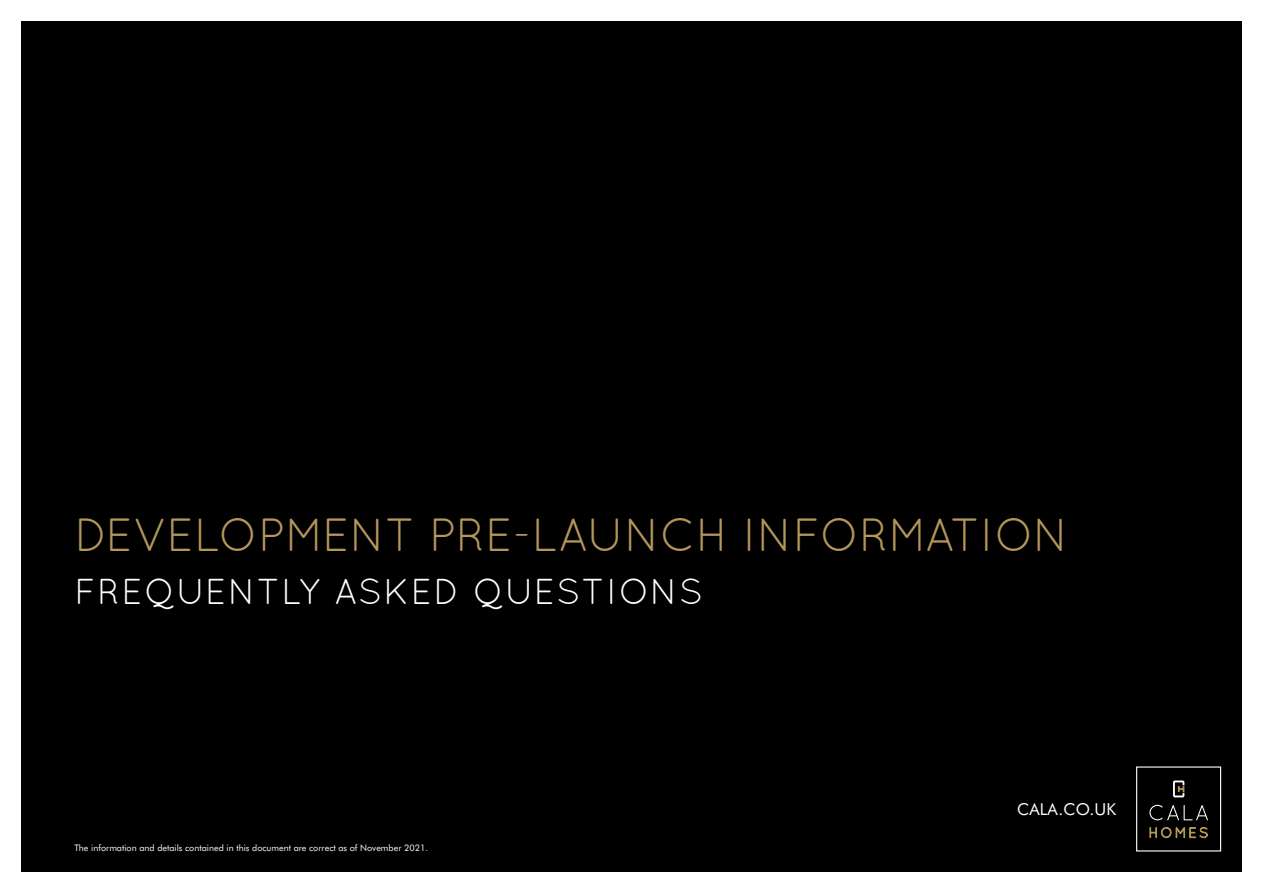
<style>
.page{position:relative;width:1263px;height:893px;background:#fff}
.page>*{position:absolute;margin:0;border:0;box-sizing:border-box;transform-origin:0 0}
.t1{font:46.5px "Quicksand";color:#b4975a}
.t2{font:36px "Quicksand";letter-spacing:.04em;color:#fff}
.t3{font:16.5px "Futura BT";letter-spacing:.01em;color:#fff}
.t4{font:9px "Futura BT";color:#fff}
</style>
<div class="page">
<div style="left:21px;top:21px;width:1221px;height:851px;background:#000"></div>
<svg style="left:1173px;top:780px;width:11px;height:17px"></svg>
<svg style="left:1149px;top:805px;width:59px;height:15px"></svg>
<svg style="left:1149px;top:827px;width:59px;height:11px"></svg>
<div style="left:1136px;top:766px;width:85px;height:85px;border:1px solid #fff"></div>
<h1 class="t1" style="left:74px;top:508px;width:996px">DEVELOPMENT PRE-LAUNCH INFORMATION</h1>
<h2 class="t2" style="left:74px;top:570px;width:630px">FREQUENTLY ASKED QUESTIONS</h2>
<p class="t4" style="left:74px;top:843px;width:355px">The information and details contained in this document are correct as of November 2021.</p>
<h3 class="t3" style="left:1017px;top:799px;width:100px">CALA.CO.UK</h3>
</div>
